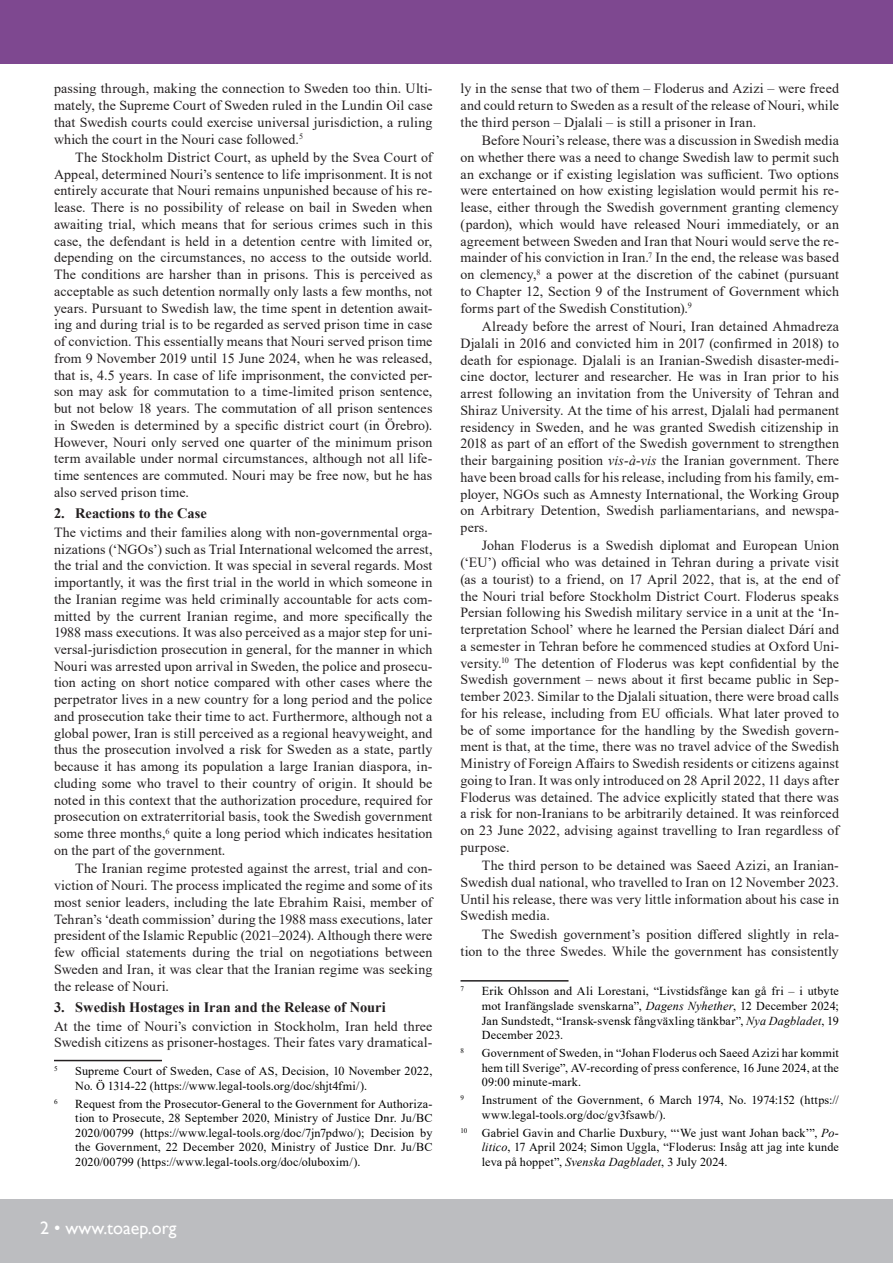
<style>
.page{position:relative;width:893px;height:1263px;background:#fff}
.page>*{position:absolute;margin:0;border:0;box-sizing:border-box;transform-origin:0 0}
.t1{font:18px "Gill Sans";color:#fff}
.t2{font:700 14.4px "Times New Roman";color:#231f20}
.Para_mid{font:13.95px/16.8px "Times New Roman";letter-spacing:.01em;color:#231f20;text-align:justify}
.Para_last{font:13.95px/16.8px "Times New Roman";letter-spacing:.01em;color:#231f20;text-align:justify}
.Para_first{font:13.95px/16.8px "Times New Roman";letter-spacing:.01em;color:#231f20;text-align:justify}
.Footnote_Text{font:12.15px/14.5px "Times New Roman";letter-spacing:.01em;color:#000;text-align:justify}
.Footnote_Text-2{font:7.05px "Times New Roman";color:#000}
.s1{font-style:italic}
</style>
<div class="page">
<div style="left:0;top:1199px;width:893px;height:64px;background:#bcbdc0"></div>
<div style="left:0;top:0;width:893px;height:64px;background:#7e4890"></div>
<hr style="left:54px;top:1060px;width:108px;height:1px;background:#231f20">
<hr style="left:460px;top:980px;width:108px;height:1px;background:#231f20">
<p class="Para_mid" style="left:54px;top:80px;width:380px">passing through, making the connection to Sweden too thin. Ulti&shy;mately, the Supreme Court of Sweden ruled in the Lundin Oil case that Swedish courts could exercise universal jurisdiction, a ruling which the court in the Nouri case followed.<sup>5</sup></p>
<p class="Para_last" style="left:54px;top:148px;width:380px;text-indent:21px">The Stockholm District Court, as upheld by the Svea Court of Appeal, determined Nouri’s sentence to life imprisonment. It is not entirely accurate that Nouri remains unpunished because of his re&shy;lease. There is no possibility of release on bail in Sweden when awaiting trial, which means that for serious crimes such in this case, the defendant is held in a detention centre with limited or, depending on the circumstances, no access to the outside world.<br>The conditions are harsher than in prisons. This is perceived as acceptable as such detention normally only lasts a few months, not years. Pursuant to Swedish law, the time spent in detention await&shy;ing and during trial is to be regarded as served prison time in case of conviction. This essentially means that Nouri served prison time from 9 November 2019 until 15 June 2024, when he was released, that is, 4.5 years. In case of life imprisonment, the convicted per&shy;son may ask for commutation to a time-limited prison sentence, but not below 18 years. The commutation of all prison sentences in Sweden is determined by a specific district court (in Örebro).<br>However, Nouri only served one quarter of the minimum prison term available under normal circumstances, although not all life&shy;time sentences are commuted. Nouri may be free now, but he has also served prison time.</p>
<p class="t2" style="left:54px;top:503px;width:154px">2. Reactions to the Case</p>
<p class="Para_first" style="left:54px;top:523px;width:380px">The victims and their families along with non-governmental orga&shy;nizations (‘NGOs’) such as Trial International welcomed the arrest, the trial and the conviction. It was special in several regards. Most importantly, it was the first trial in the world in which someone in the Iranian regime was held criminally accountable for acts com&shy;mitted by the current Iranian regime, and more specifically the 1988 mass executions. It was also perceived as a major step for uni&shy;versal-jurisdiction prosecution in general, for the manner in which Nouri was arrested upon arrival in Sweden, the police and prosecu&shy;tion acting on short notice compared with other cases where the perpetrator lives in a new country for a long period and the police and prosecution take their time to act. Furthermore, although not a global power, Iran is still perceived as a regional heavyweight, and thus the prosecution involved a risk for Sweden as a state, partly because it has among its population a large Iranian diaspora, in&shy;cluding some who travel to their country of origin. It should be noted in this context that the authorization procedure, required for prosecution on extraterritorial basis, took the Swedish government some three months,<sup>6</sup> quite a long period which indicates hesitation on the part of the government.</p>
<p class="Para_last" style="left:54px;top:860px;width:380px;text-indent:21px">The Iranian regime protested against the arrest, trial and con&shy;viction of Nouri. The process implicated the regime and some of its most senior leaders, including the late Ebrahim Raisi, member of Tehran’s ‘death commission’ during the 1988 mass executions, later president of the Islamic Republic (2021–2024). Although there were few official statements during the trial on negotiations between Sweden and Iran, it was clear that the Iranian regime was seeking the release of Nouri.</p>
<p class="t2" style="left:54px;top:997px;width:333px">3. Swedish Hostages in Iran and the Release of Nouri</p>
<p class="Para_first" style="left:54px;top:1017px;width:380px">At the time of Nouri’s conviction in Stockholm, Iran held three<br>Swedish citizens as prisoner-hostages. Their fates vary dramatical-</p>
<p class="Footnote_Text-2" style="left:54px;top:1064px;width:5px">5</p>
<p class="Footnote_Text" style="left:75px;top:1063px;width:359px">Supreme Court of Sweden, Case of AS, Decision, 10 November 2022,<br>No. Ö 1314-22 (https://www.legal-tools.org/doc/shjt4fmi/).</p>
<p class="Footnote_Text-2" style="left:54px;top:1096px;width:5px">6</p>
<p class="Footnote_Text" style="left:75px;top:1096px;width:359px">Request from the Prosecutor-General to the Government for Authoriza&shy;tion to Prosecute, 28 September 2020, Ministry of Justice Dnr. Ju/BC 2020/00799 (https://www.legal-tools.org/doc/7jn7pdwo/); Decision by the Government, 22 December 2020, Ministry of Justice Dnr. Ju/BC 2020/00799 (https://www.legal-tools.org/doc/oluboxim/).</p>
<p class="t1" style="left:40px;top:1218px;width:138px">2 • www.toaep.org</p>
<p class="Para_first" style="left:460px;top:80px;width:380px">ly in the sense that two of them – Floderus and Azizi – were freed and could return to Sweden as a result of the release of Nouri, while the third person – Djalali – is still a prisoner in Iran.</p>
<p class="Para_mid" style="left:460px;top:132px;width:380px;text-indent:21px">Before Nouri’s release, there was a discussion in Swedish media on whether there was a need to change Swedish law to permit such an exchange or if existing legislation was sufficient. Two options were entertained on how existing legislation would permit his re&shy;lease, either through the Swedish government granting clemency (pardon), which would have released Nouri immediately, or an agreement between Sweden and Iran that Nouri would serve the re&shy;mainder of his conviction in Iran.<sup>7</sup> In the end, the release was based on clemency,<sup>8</sup> a power at the discretion of the cabinet (pursuant to Chapter 12, Section 9 of the Instrument of Government which forms part of the Swedish Constitution).<sup>9</sup></p>
<p class="Para_mid" style="left:460px;top:318px;width:380px;text-indent:21px">Already before the arrest of Nouri, Iran detained Ahmadreza Djalali in 2016 and convicted him in 2017 (confirmed in 2018) to death for espionage. Djalali is an Iranian-Swedish disaster-medi&shy;cine doctor, lecturer and researcher. He was in Iran prior to his arrest following an invitation from the University of Tehran and Shiraz University. At the time of his arrest, Djalali had permanent residency in Sweden, and he was granted Swedish citizenship in 2018 as part of an effort of the Swedish government to strengthen their bargaining position <span class="s1">vis-à-vis</span> the Iranian government. There have been broad calls for his release, including from his family, em&shy;ployer, NGOs such as Amnesty International, the Working Group on Arbitrary Detention, Swedish parliamentarians, and newspa&shy;pers.</p>
<p class="Para_mid" style="left:460px;top:537px;width:380px;text-indent:21px">Johan Floderus is a Swedish diplomat and European Union (‘EU’) official who was detained in Tehran during a private visit (as a tourist) to a friend, on 17 April 2022, that is, at the end of the Nouri trial before Stockholm District Court. Floderus speaks Persian following his Swedish military service in a unit at the ‘In&shy;terpretation School’ where he learned the Persian dialect Dárí and a semester in Tehran before he commenced studies at Oxford Uni&shy;versity.<sup>10</sup> The detention of Floderus was kept confidential by the Swedish government – news about it first became public in Sep&shy;tember 2023. Similar to the Djalali situation, there were broad calls for his release, including from EU officials. What later proved to be of some importance for the handling by the Swedish govern&shy;ment is that, at the time, there was no travel advice of the Swedish Ministry of Foreign Affairs to Swedish residents or citizens against going to Iran. It was only introduced on 28 April 2022, 11 days after Floderus was detained. The advice explicitly stated that there was a risk for non-Iranians to be arbitrarily detained. It was reinforced on 23 June 2022, advising against travelling to Iran regardless of purpose.</p>
<p class="Para_mid" style="left:460px;top:857px;width:380px;text-indent:21px">The third person to be detained was Saeed Azizi, an Iranian-Swedish dual national, who travelled to Iran on 12 November 2023.<br>Until his release, there was very little information about his case in Swedish media.</p>
<p class="Para_mid" style="left:460px;top:925px;width:380px;text-align:right">The Swedish government’s position differed slightly in rela&shy;tion to the three Swedes. While the government has consistently</p>
<p class="Footnote_Text-2" style="left:460px;top:984px;width:5px">7</p>
<p class="Footnote_Text" style="left:482px;top:984px;width:359px">Erik Ohlsson and Ali Lorestani, “Livstidsfånge kan gå fri – i utbyte mot Iranfängslade svenskarna”, <span class="s1">Dagens Nyhether</span>, 12 December 2024; Jan Sundstedt, “Iransk-svensk fångväxling tänkbar”, <span class="s1">Nya Dagbladet</span>, 19<br>December 2023.</p>
<p class="Footnote_Text-2" style="left:460px;top:1046px;width:5px">8</p>
<p class="Footnote_Text" style="left:482px;top:1045px;width:359px">Government of Sweden, in “Johan Floderus och Saeed Azizi har kommit hem till Sverige”, AV-recording of press conference, 16 June 2024, at the 09:00 minute-mark.</p>
<p class="Footnote_Text-2" style="left:460px;top:1093px;width:5px">9</p>
<p class="Footnote_Text" style="left:482px;top:1092px;width:359px">Instrument of the Government, 6 March 1974, No. 1974:152 (https:// www.legal-tools.org/doc/gv3fsawb/).</p>
<p class="Footnote_Text" style="left:482px;top:1125px;width:359px;text-indent:-21px"><sup>10</sup> Gabriel Gavin and Charlie Duxbury, “‘We just want Johan back’”, <span class="s1">Po&shy;litico</span>, 17 April 2024; Simon Uggla, “Floderus: Insåg att jag inte kunde leva på hoppet”, <span class="s1">Svenska Dagbladet</span>, 3 July 2024.</p>
</div>
